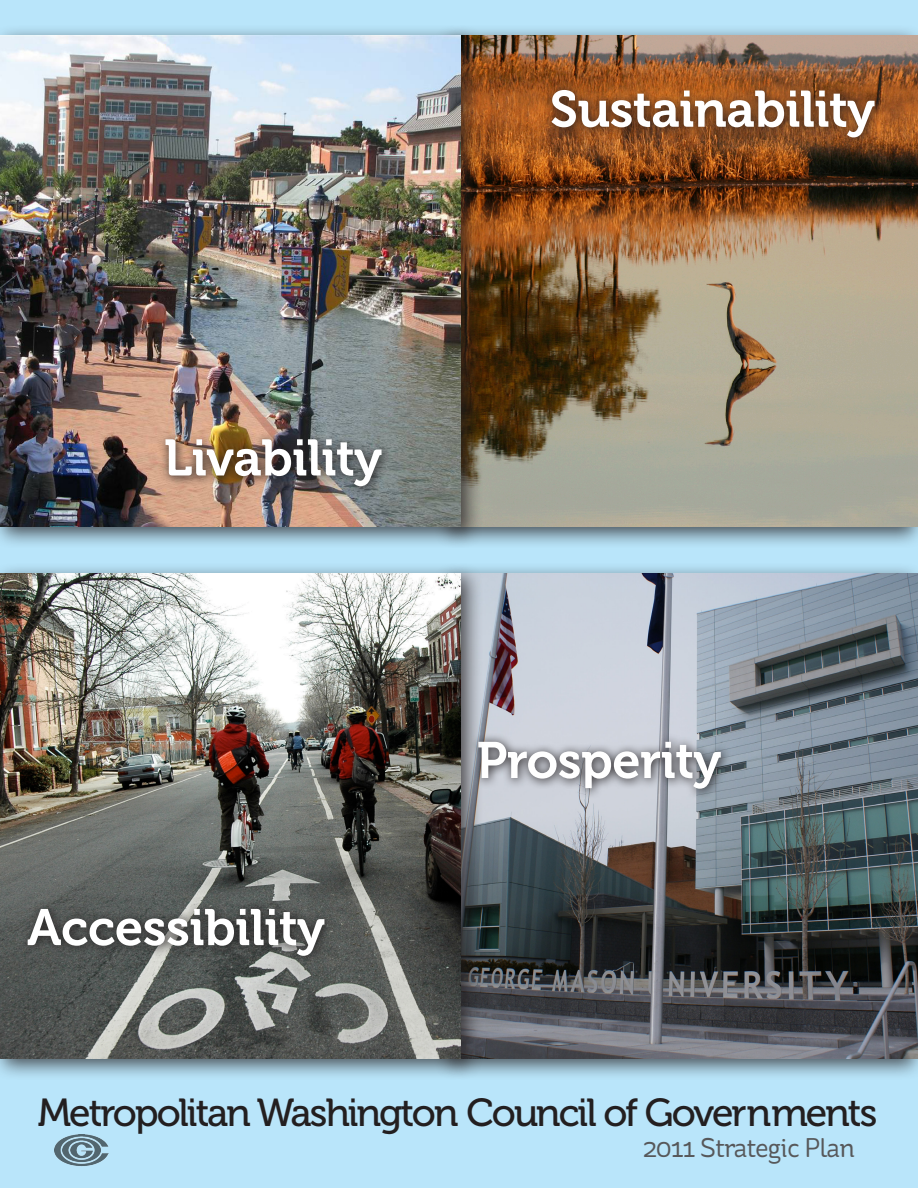
<style>
.page{position:relative;width:918px;height:1188px;background:#b9e5fa}
.page>*{position:absolute;margin:0;border:0;box-sizing:border-box;transform-origin:0 0}
.t1{font:51px "Museo 700";letter-spacing:-.01em;color:#fff}
.t2{font:39px "Museo 500";letter-spacing:-.05em;color:#231f20}
.t3{font:27px "St Ryde";letter-spacing:-.04em;color:#57585a}
</style>
<div class="page">
<div style="left:432px;top:24px;width:486px;height:524px;background:#231f20;opacity:.75"></div>
<img style="left:483px;top:35px;width:435px;height:491px">
<svg style="left:543px;top:81px;width:341px;height:67px;background:#844a20"></svg>
<div style="left:432px;top:562px;width:486px;height:518px;background:#231f20;opacity:.75"></div>
<img style="left:483px;top:573px;width:435px;height:485px">
<svg style="left:483px;top:733px;width:248px;height:67px;background:#9fa2aa"></svg>
<div style="left:0;top:24px;width:483px;height:524px;background:#231f20;opacity:.75"></div>
<img style="left:0;top:35px;width:461px;height:491px">
<img style="left:157px;top:430px;width:235px;height:67px">
<img style="left:55px;top:1134px;width:54px;height:33px">
<div style="left:0;top:562px;width:483px;height:518px;background:#231f20;opacity:.75"></div>
<img style="left:0;top:573px;width:461px;height:485px">
<svg style="left:19px;top:900px;width:316px;height:67px;background:#515352"></svg>
<p class="t1" style="left:550px;top:81px;width:327px">Sustainability</p>
<p class="t1" style="left:164px;top:429px;width:220px">Livability</p>
<p class="t1" style="left:27px;top:899px;width:299px">Accessibility</p>
<p class="t1" style="left:477px;top:732px;width:246px">Prosperity</p>
<p class="t2" style="left:38px;top:1091px;width:841px">Metropolitan Washington Council of Governments</p>
<p class="t3" style="left:644px;top:1132px;width:213px">2011 Strategic Plan</p>
</div>
